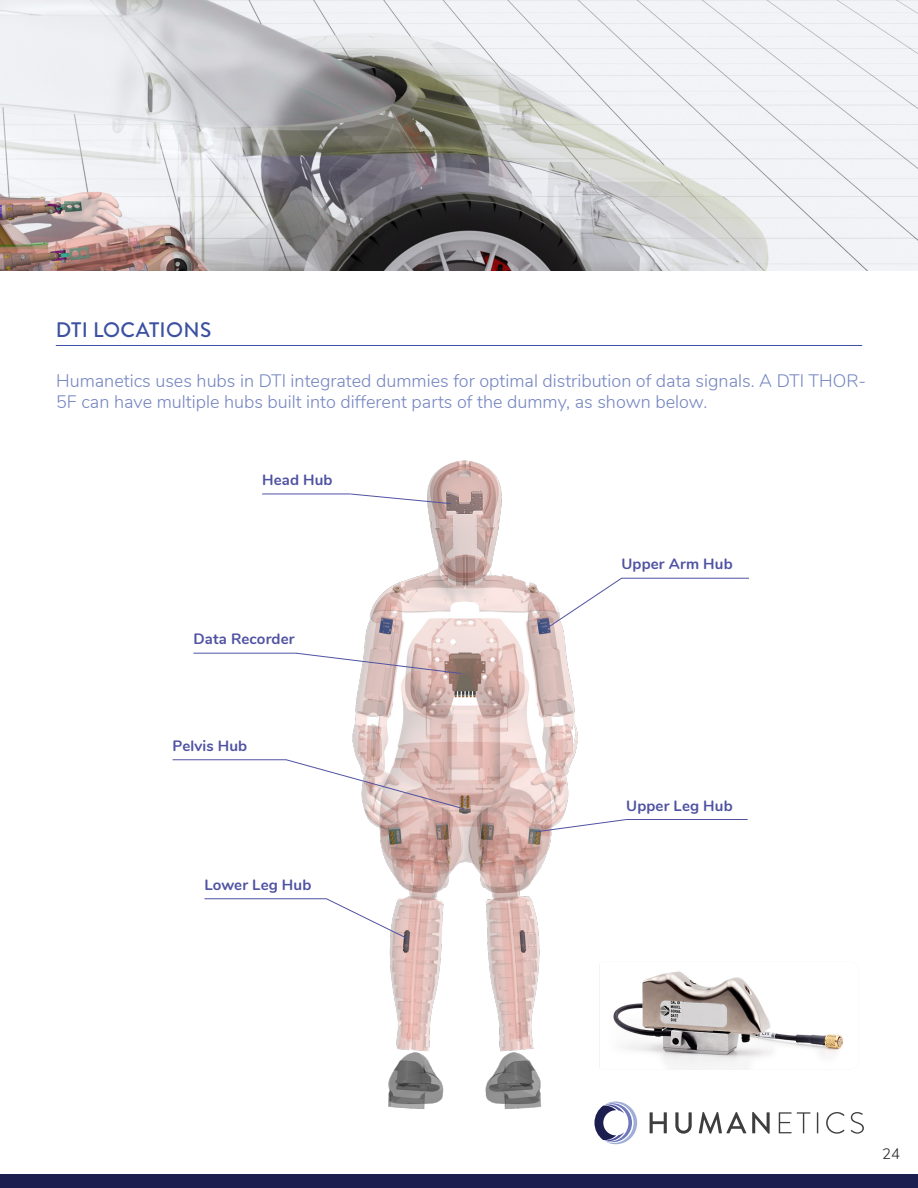
<style>
.page{position:relative;width:918px;height:1188px;background:#fff}
.page>*{position:absolute;margin:0;border:0;box-sizing:border-box;transform-origin:0 0}
.Headline{font:500 21px "Brandon Grotesque";letter-spacing:.01em;color:#3c50a2}
.Callouts{font:300 18px/21.6px "Nunito";color:#7585c1}
.Callout_header{font:700 15px "Nunito";letter-spacing:.01em;color:#4f52a2}
.t1{font:300 15px "Nunito";color:#231f20}
</style>
<div class="page">
<svg style="left:650px;top:1112px;width:17px;height:21px"></svg>
<svg style="left:675px;top:1112px;width:17px;height:22px"></svg>
<svg style="left:699px;top:1112px;width:47px;height:22px"></svg>
<svg style="left:752px;top:1112px;width:18px;height:22px"></svg>
<svg style="left:779px;top:1112px;width:31px;height:21px"></svg>
<svg style="left:817px;top:1112px;width:1px;height:21px"></svg>
<svg style="left:826px;top:1112px;width:18px;height:22px"></svg>
<svg style="left:851px;top:1112px;width:13px;height:22px"></svg>
<svg style="left:603px;top:1101px;width:34px;height:43px"></svg>
<div style="left:0;top:1174px;width:918px;height:14px;background:#1c1e4f"></div>
<hr style="left:56px;top:345px;width:806px;height:1px;background:#3c50a2">
<img style="left:324px;top:460px;width:287px;height:680px">
<img style="left:0;top:0;width:918px;height:271px">
<hr style="left:262px;top:494px;width:89px;height:1px;background:#4f52a2">
<hr style="left:194px;top:653px;width:103px;height:1px;background:#4f52a2">
<hr style="left:621px;top:578px;width:128px;height:1px;background:#4f52a2">
<hr style="left:173px;top:759px;width:113px;height:1px;background:#4f52a2">
<hr style="left:626px;top:819px;width:122px;height:1px;background:#4f52a2">
<hr style="left:204px;top:898px;width:123px;height:1px;background:#4f52a2">
<svg style="left:350px;top:493px;width:102px;height:11px"></svg>
<svg style="left:295px;top:652px;width:167px;height:22px"></svg>
<svg style="left:285px;top:759px;width:180px;height:51px"></svg>
<svg style="left:534px;top:819px;width:93px;height:14px"></svg>
<svg style="left:325px;top:898px;width:83px;height:41px"></svg>
<svg style="left:544px;top:577px;width:79px;height:53px"></svg>
<img style="left:600px;top:962px;width:243px;height:108px">
<img style="left:682px;top:1002px;width:40px;height:22px">
<p class="Headline" style="left:56px;top:315px;width:157px">DTI LOCATIONS</p>
<p class="Callouts" style="left:56px;top:368px;width:811px">Humanetics uses hubs in DTI integrated dummies for optimal distribution of data signals. A DTI THOR-<br>5F can have multiple hubs built into different parts of the dummy, as shown below.</p>
<p class="Callout_header" style="left:262px;top:469px;width:72px">Head Hub</p>
<p class="Callout_header" style="left:194px;top:628px;width:103px">Data Recorder</p>
<p class="Callout_header" style="left:173px;top:735px;width:76px">Pelvis Hub</p>
<p class="Callout_header" style="left:204px;top:874px;width:108px">Lower Leg Hub</p>
<p class="Callout_header" style="left:621px;top:553px;width:113px">Upper Arm Hub</p>
<p class="Callout_header" style="left:626px;top:794px;width:108px">Upper Leg Hub</p>
<p class="t1" style="left:882px;top:1142px;width:19px">24</p>
</div>
